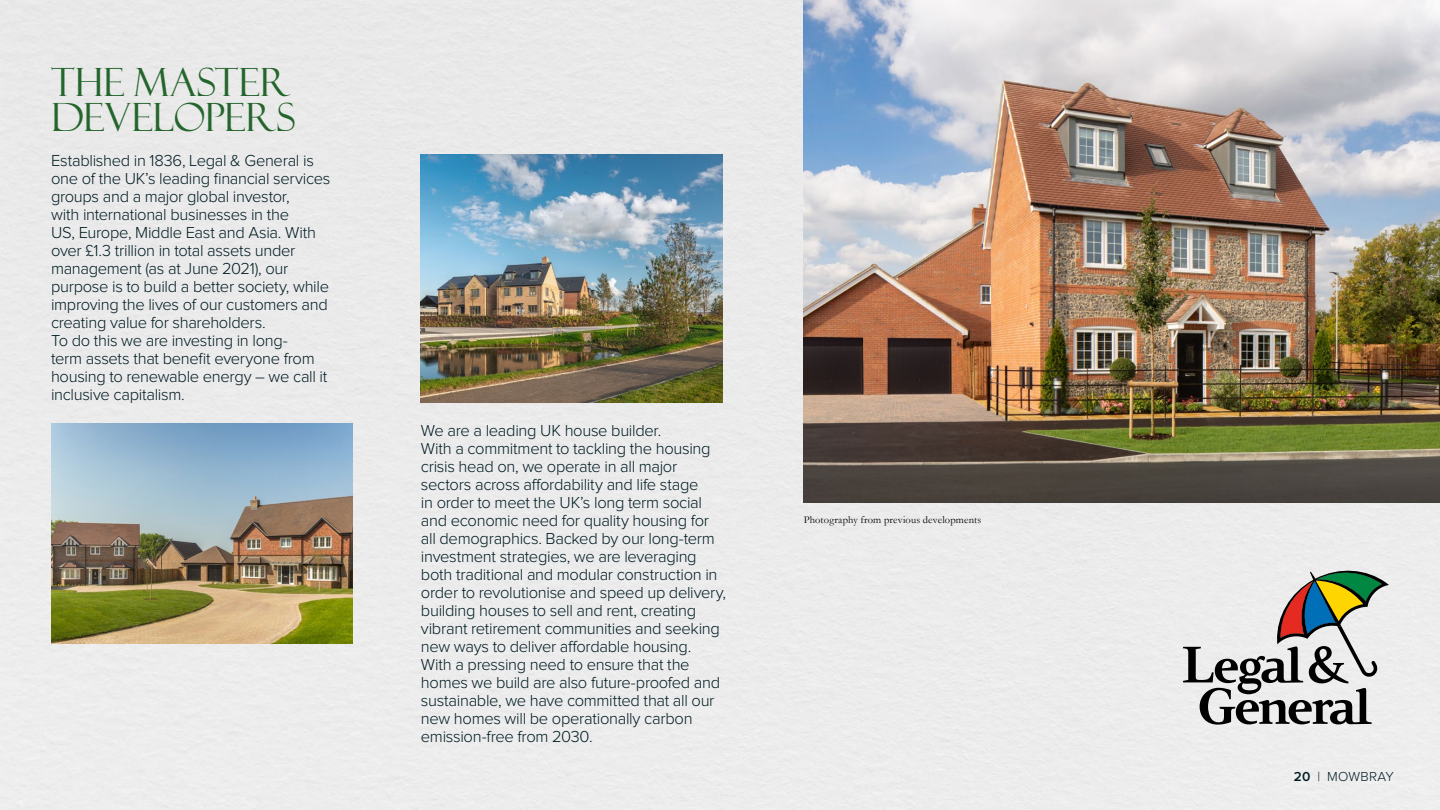
<style>
.page{position:relative;width:1440px;height:810px;background:#ebebeb}
.page>*{position:absolute;margin:0;border:0;box-sizing:border-box;transform-origin:0 0}
.t1{font:39px/34.5px "Felix Titling MT Std";letter-spacing:.005em;color:#24652c}
.t2{font:300 16.5px/18px "Proxima Nova";letter-spacing:-.02em;color:#001b23}
.t3{font:300 13.5px "Proxima Nova";letter-spacing:.02em;color:#001b23}
.t4{font:10.5px "Garamond";letter-spacing:.015em;color:#000}
.s1{font-weight:600}
</style>
<div class="page">
<svg style="left:1183px;top:566px;width:206px;height:159px;background:#b7b7b2"></svg>
<img style="left:804px;top:0;width:636px;height:502px">
<img style="left:421px;top:154px;width:301px;height:249px">
<img style="left:51px;top:423px;width:301px;height:221px">
<h1 class="t1" style="left:51px;top:66px;width:246px">THE MASTER<br>DEVELOPERS</h1>
<p class="t2" style="left:51px;top:152px;width:281px">Established in 1836, Legal &amp; General is one of the UK’s leading financial services groups and a major global investor,<br>with international businesses in the<br>US, Europe, Middle East and Asia. With over £1.3 trillion in total assets under management (as at June 2021), our purpose is to build a better society, while improving the lives of our customers and creating value for shareholders.<br>To do this we are investing in long-<br>term assets that benefit everyone from housing to renewable energy – we call it inclusive capitalism.</p>
<p class="t2" style="left:421px;top:422px;width:307px">We are a leading UK house builder.<br>With a commitment to tackling the housing crisis head on, we operate in all major sectors across affordability and life stage<br>in order to meet the UK’s long term social and economic need for quality housing for all demographics. Backed by our long-term investment strategies, we are leveraging both traditional and modular construction in order to revolutionise and speed up delivery, building houses to sell and rent, creating vibrant retirement communities and seeking new ways to deliver affordable housing.<br>With a pressing need to ensure that the homes we build are also future-proofed and sustainable, we have committed that all our new homes will be operationally carbon emission-free from 2030.</p>
<p class="t4" style="left:804px;top:513px;width:179px">Photography from previous developments</p>
<p class="t3" style="left:1294px;top:771px;width:101px"><span class="s1">20</span> | MOWBRAY</p>
</div>
